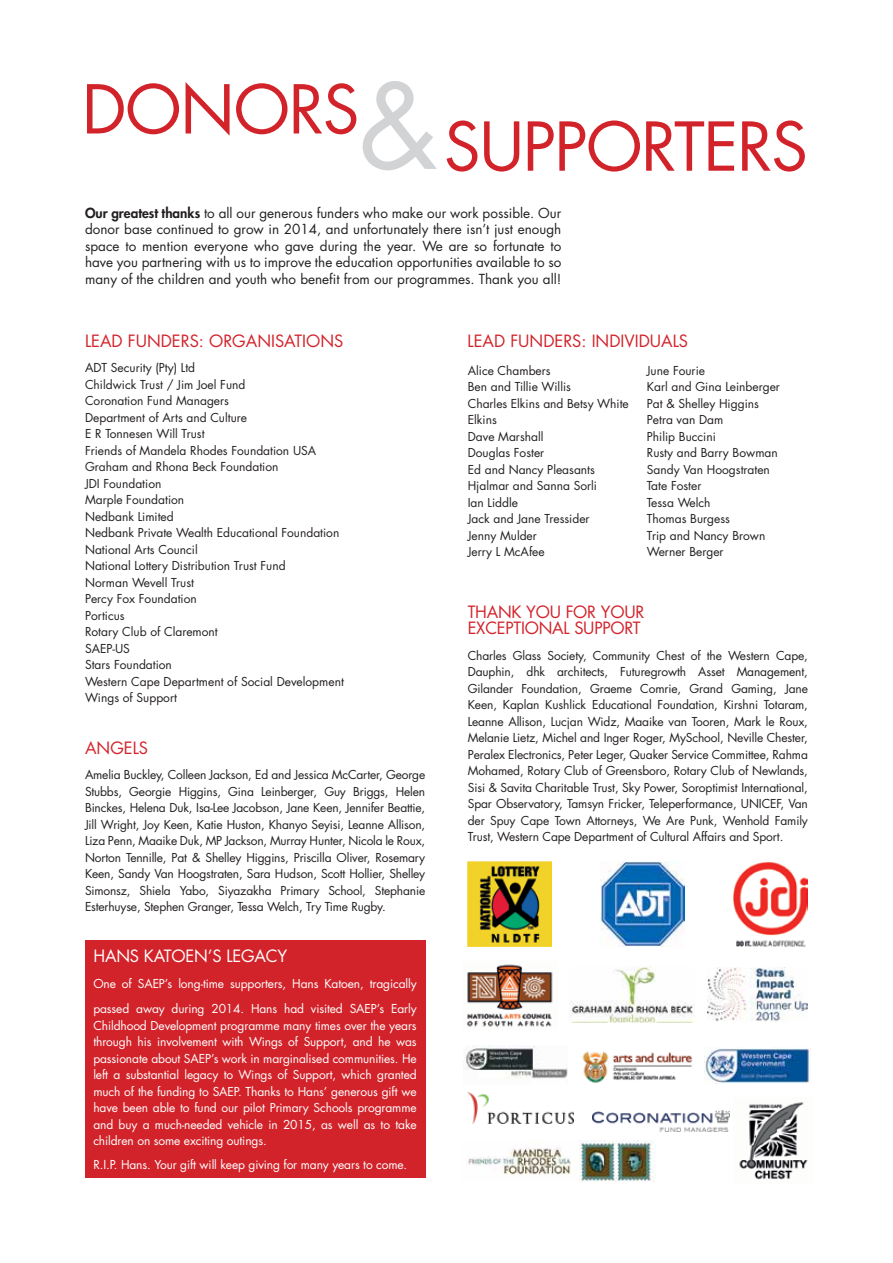
<style>
.page{position:relative;width:893px;height:1263px;background:#fff}
.page>*{position:absolute;margin:0;border:0;box-sizing:border-box;transform-origin:0 0}
.t1{font:65.4px "Futura Std";letter-spacing:-.02em;color:#d2232a}
.t2{font:16.5px/16.5px "Futura Std";color:#d2232a}
.t3{font:16.5px "Futura Std";letter-spacing:-.01em;color:#fff}
.t4{font:13.5px/16.5px "Futura Std";color:#231f20;text-align:justify}
.t5{font:12px/16.5px "Futura Std";color:#231f20}
.t6{font:12px/16.5px "Futura Std";letter-spacing:-.01em;color:#fff}
.s1{font-size:114.6px;color:#d1d3d4}
.s2{font-weight:800}
</style>
<div class="page">
<div style="left:85px;top:940px;width:340px;height:238px;background:#d2232a"></div>
<img style="left:601px;top:862px;width:84px;height:84px">
<img style="left:592px;top:1111px;width:137px;height:20px">
<img style="left:582px;top:1051px;width:111px;height:32px">
<img style="left:468px;top:1092px;width:105px;height:32px">
<img style="left:708px;top:967px;width:100px;height:54px">
<img style="left:468px;top:862px;width:84px;height:84px">
<img style="left:467px;top:1141px;width:187px;height:41px">
<img style="left:569px;top:966px;width:125px;height:57px">
<img style="left:704px;top:1047px;width:107px;height:36px">
<img style="left:734px;top:862px;width:74px;height:84px">
<img style="left:466px;top:964px;width:87px;height:63px">
<img style="left:739px;top:1102px;width:69px;height:78px">
<img style="left:463px;top:1045px;width:105px;height:34px">
<h1 class="t1" style="left:358px;top:105px;width:451px"><span class="s1">&amp;</span>SUPPORTERS</h1>
<h1 class="t1" style="left:82px;top:68px;width:279px">DONORS</h1>
<p class="t4" style="left:85px;top:205px;width:478px"><span class="s2">Our greatest thanks</span> to all our generous funders who make our work possible. Our donor base continued to grow in 2014, and unfortunately there isn’t just enough space to mention everyone who gave during the year. We are so fortunate to have you partnering with us to improve the education opportunities available to so many of the children and youth who benefit from our programmes. Thank you all!</p>
<h2 class="t2" style="left:85px;top:332px;width:260px">LEAD FUNDERS: ORGANISATIONS</h2>
<p class="t5" style="left:85px;top:359px;width:260px">ADT Security (Pty) Ltd<br>Childwick Trust / Jim Joel Fund<br>Coronation Fund Managers<br>Department of Arts and Culture<br>E R Tonnesen Will Trust<br>Friends of Mandela Rhodes Foundation USA<br>Graham and Rhona Beck Foundation<br>JDI Foundation<br>Marple Foundation<br>Nedbank Limited<br>Nedbank Private Wealth Educational Foundation<br>National Arts Council<br>National Lottery Distribution Trust Fund<br>Norman Wevell Trust<br>Percy Fox Foundation<br>Porticus<br>Rotary Club of Claremont<br>SAEP-US<br>Stars Foundation<br>Western Cape Department of Social Development<br>Wings of Support</p>
<h2 class="t2" style="left:85px;top:739px;width:65px">ANGELS</h2>
<p class="t5" style="left:85px;top:767px;width:342px;text-align:justify">Amelia Buckley, Colleen Jackson, Ed and Jessica McCarter, George Stubbs, Georgie Higgins, Gina Leinberger, Guy Briggs, Helen Binckes, Helena Duk, Isa-Lee Jacobson, Jane Keen, Jennifer Beattie, Jill Wright, Joy Keen, Katie Huston, Khanyo Seyisi, Leanne Allison, Liza Penn, Maaike Duk, MP Jackson, Murray Hunter, Nicola le Roux, Norton Tennille, Pat &amp; Shelley Higgins, Priscilla Oliver, Rosemary Keen, Sandy Van Hoogstraten, Sara Hudson, Scott Hollier, Shelley Simonsz, Shiela Yabo, Siyazakha Primary School, Stephanie Esterhuyse, Stephen Granger, Tessa Welch, Try Time Rugby.</p>
<h2 class="t3" style="left:93px;top:946px;width:195px">HANS KATOEN’S LEGACY</h2>
<p class="t6" style="left:93px;top:971px;width:325px;line-height:25.5px">One of SAEP’s long-time supporters, Hans Katoen, tragically passed away during 2014. Hans had visited SAEP’s Early</p>
<p class="t6" style="left:93px;top:1017px;width:325px;text-align:justify">Childhood Development programme many times over the years through his involvement with Wings of Support, and he was passionate about SAEP’s work in marginalised communities. He left a substantial legacy to Wings of Support, which granted much of the funding to SAEP. Thanks to Hans’ generous gift we have been able to fund our pilot Primary Schools programme and buy a much-needed vehicle in 2015, as well as to take children on some exciting outings.</p>
<p class="t6" style="left:93px;top:1157px;width:315px">R.I.P. Hans. Your gift will keep giving for many years to come.</p>
<h2 class="t2" style="left:468px;top:332px;width:222px">LEAD FUNDERS: INDIVIDUALS</h2>
<p class="t5" style="left:468px;top:362px;width:163px">Alice Chambers<br>Ben and Tillie Willis<br>Charles Elkins and Betsy White<br>Elkins<br>Dave Marshall<br>Douglas Foster<br>Ed and Nancy Pleasants<br>Hjalmar and Sanna Sorli<br>Ian Liddle<br>Jack and Jane Tressider<br>Jenny Mulder<br>Jerry L McAfee</p>
<p class="t5" style="left:647px;top:362px;width:135px">June Fourie<br>Karl and Gina Leinberger<br>Pat &amp; Shelley Higgins<br>Petra van Dam<br>Philip Buccini<br>Rusty and Barry Bowman<br>Sandy Van Hoogstraten<br>Tate Foster<br>Tessa Welch<br>Thomas Burgess<br>Trip and Nancy Brown<br>Werner Berger</p>
<h2 class="t2" style="left:468px;top:604px;width:178px">THANK YOU FOR YOUR<br>EXCEPTIONAL SUPPORT</h2>
<p class="t5" style="left:468px;top:647px;width:342px;text-align:justify">Charles Glass Society, Community Chest of the Western Cape, Dauphin, dhk architects, Futuregrowth Asset Management, Gilander Foundation, Graeme Comrie, Grand Gaming, Jane Keen, Kaplan Kushlick Educational Foundation, Kirshni Totaram, Leanne Allison, Lucjan Widz, Maaike van Tooren, Mark le Roux, Melanie Lietz, Michel and Inger Roger, MySchool, Neville Chester, Peralex Electronics, Peter Leger, Quaker Service Committee, Rahma Mohamed, Rotary Club of Greensboro, Rotary Club of Newlands, Sisi &amp; Savita Charitable Trust, Sky Power, Soroptimist International, Spar Observatory, Tamsyn Fricker, Teleperformance, UNICEF, Van der Spuy Cape Town Attorneys, We Are Punk, Wenhold Family Trust, Western Cape Department of Cultural Affairs and Sport.</p>
</div>
